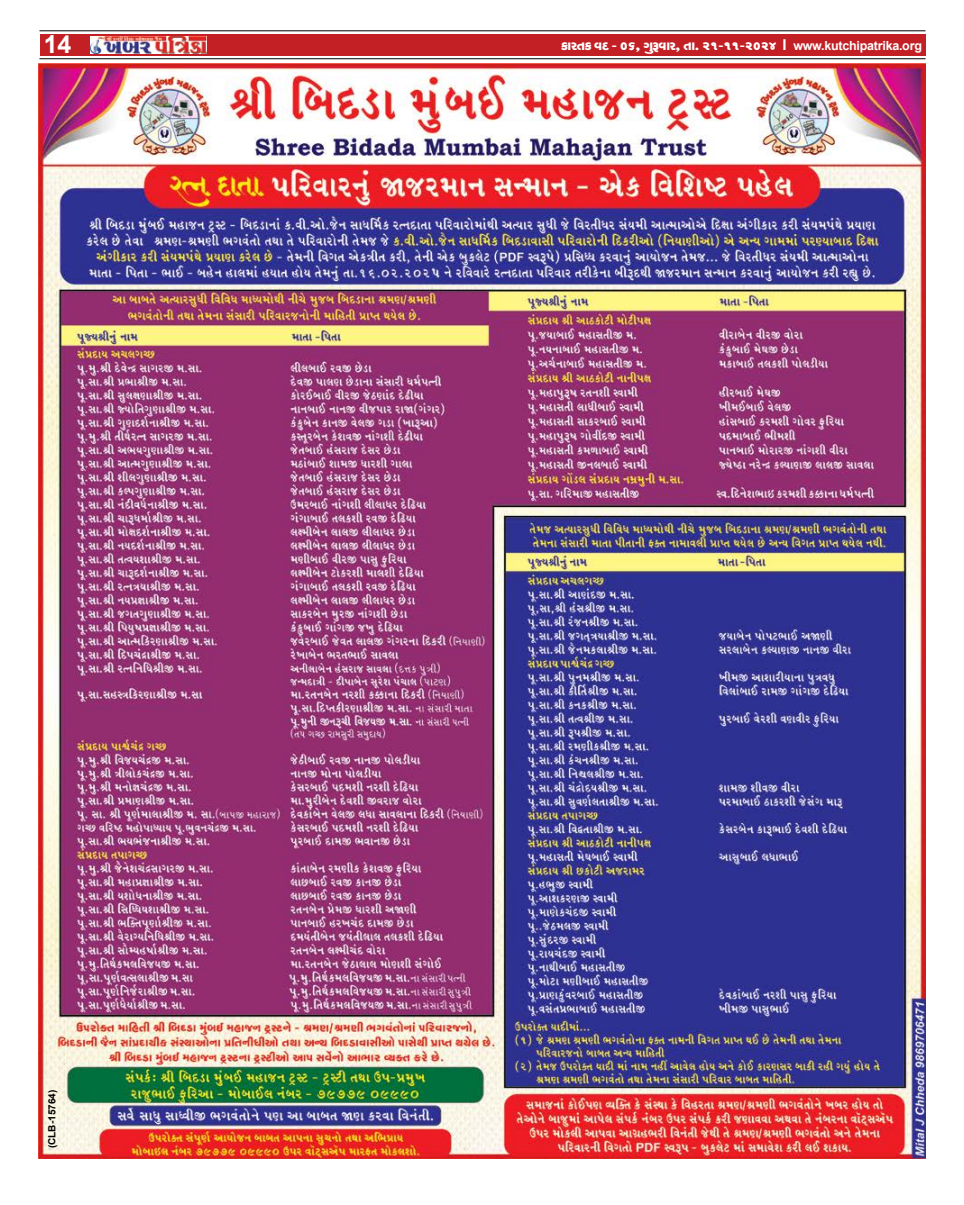
<style>
.page{position:relative;width:964px;height:1205px;background:#fff}
.page>*{position:absolute;margin:0;border:0;box-sizing:border-box;transform-origin:0 0}
.t1{font:700 25px "Arial";color:#fff}
.t2{font:15px "SHREE GUJ7";letter-spacing:-.02em;color:#fff}
.t3{font:700 10px "Arial";color:#000}
.s1{font-family:"Arial";font-weight:700}
.s2{font-family:"Arial";font-weight:700;font-size:12.5px}
</style>
<div class="page">
<div style="left:40px;top:34px;width:172px;height:21px;background:#c22025"></div>
<div style="left:212px;top:34px;width:714px;height:21px;background:#c22025"></div>
<hr style="left:39px;top:58px;width:886px;height:1px;background:#000">
<hr style="left:39px;top:30px;width:886px;height:1px;background:#000">
<img style="left:90px;top:36px;width:116px;height:17px">
<img style="left:39px;top:64px;width:886px;height:1095px">
<h1 class="t1" style="left:44px;top:27px;width:29px">14</h1>
<p class="t2" style="left:561px;top:38px;width:362px">L$pfsL$ hv$ - 06, Nyê$hpf, sp. 21-11-2024 <span class="s1">I</span> <span class="s2">www.kutchipatrika.org</span></p>
<p class="t3" style="left:45px;top:1148px;width:60px;rotate:-90deg">(CLB-15764)</p>
</div>
